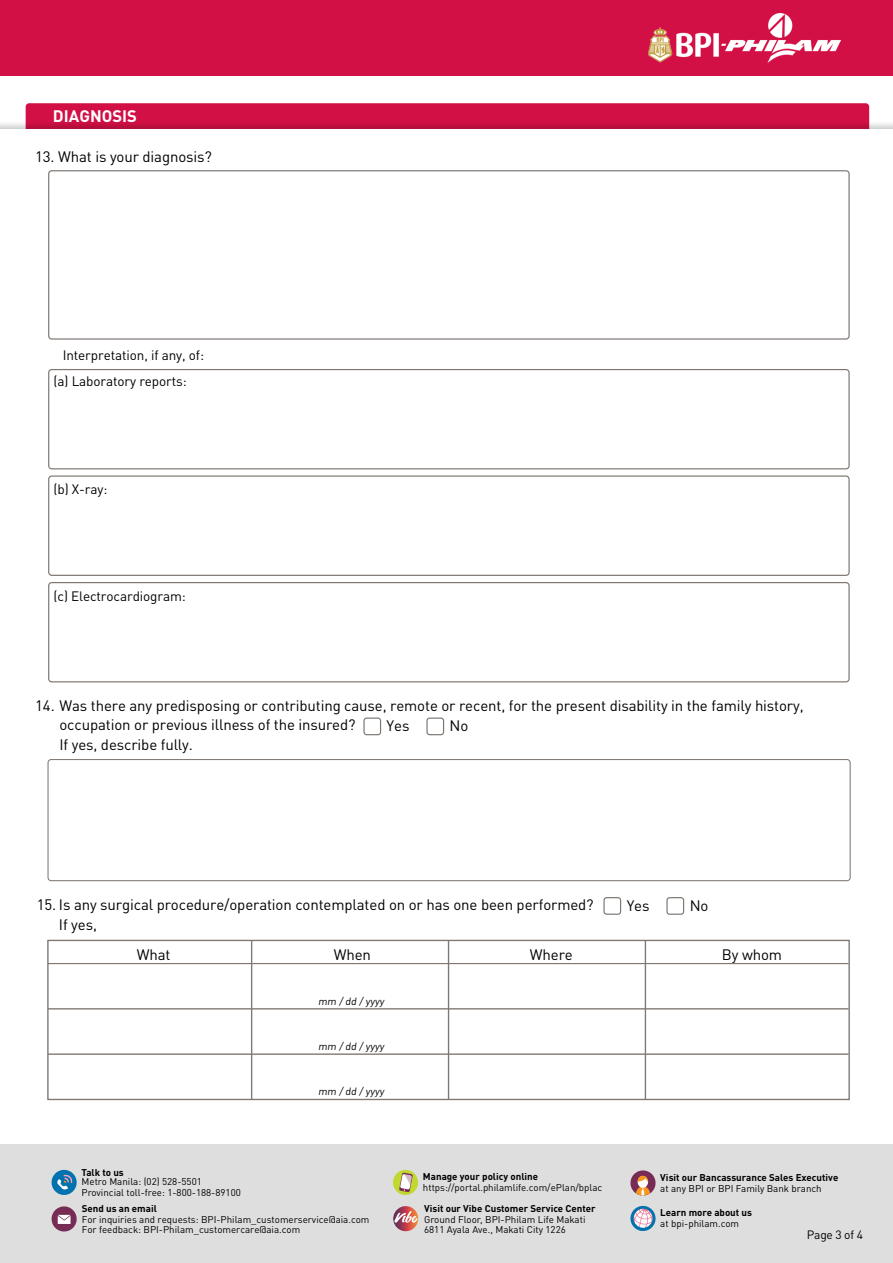
<style>
.page{position:relative;width:893px;height:1263px;background:#fff}
.page>*{position:absolute;margin:0;border:0;box-sizing:border-box;transform-origin:0 0}
.t1{font:700 16.5px "DINOT";color:#fff}
.t2{font:15px/19.5px "DINOT";letter-spacing:-.01em;color:#000}
.t3{font:13.5px/26.7px "DINOT";letter-spacing:-.01em;color:#000}
.t4{font:12px "DINOT";letter-spacing:-.02em;color:#000}
.t5{font:10.35px "DINOT";color:#000}
.t6{font:9.75px/10.2px "DINOT";color:#000}
.t7{font:700 9.75px "DINOT";color:#000}
</style>
<div class="page">
<div style="left:0;top:1144px;width:893px;height:119px;background:#dedede"></div>
<div style="left:0;top:0;width:893px;height:76px;background:#d31045"></div>
<img style="left:648px;top:14px;width:192px;height:48px">
<svg style="left:630px;top:1170px;width:26px;height:25px"></svg>
<svg style="left:51px;top:1169px;width:26px;height:26px"></svg>
<svg style="left:51px;top:1206px;width:26px;height:26px"></svg>
<svg style="left:393px;top:1169px;width:26px;height:26px"></svg>
<svg style="left:630px;top:1205px;width:26px;height:26px"></svg>
<img style="left:633px;top:1208px;width:20px;height:20px;border-radius:10px">
<img style="left:393px;top:1206px;width:26px;height:25px">
<div style="left:48px;top:369px;width:802px;height:100px;border:1px solid #7e7772;border-radius:3px"></div>
<div style="left:48px;top:475px;width:802px;height:101px;border:1px solid #7e7772;border-radius:3px"></div>
<div style="left:48px;top:582px;width:802px;height:100px;border:1px solid #7e7772;border-radius:3px"></div>
<div style="left:48px;top:759px;width:803px;height:122px;border:1px solid #7e7772;border-radius:3px"></div>
<div style="left:26px;top:103px;width:843px;height:17px;background:#d31045"></div>
<svg style="left:0;top:120px;width:893px;height:9px;background:#c41a49"></svg>
<div style="left:47px;top:940px;width:803px;height:160px;border:1px solid #7e7772"></div>
<hr style="left:48px;top:963px;width:801px;height:1px;background:#7e7772">
<hr style="left:48px;top:1008px;width:801px;height:1px;background:#7e7772">
<hr style="left:48px;top:1053px;width:801px;height:2px;background:#7e7772">
<hr style="left:251px;top:941px;width:1px;height:158px;background:#7e7772">
<hr style="left:448px;top:941px;width:1px;height:158px;background:#7e7772">
<hr style="left:645px;top:941px;width:1px;height:158px;background:#7e7772">
<div style="left:363px;top:717px;width:18px;height:18px;border:1px solid #7e7772;border-radius:3px"></div>
<div style="left:426px;top:717px;width:18px;height:18px;border:1px solid #7e7772;border-radius:3px"></div>
<div style="left:603px;top:897px;width:18px;height:18px;border:1px solid #7e7772;border-radius:3px"></div>
<div style="left:666px;top:897px;width:18px;height:18px;border:1px solid #7e7772;border-radius:3px"></div>
<div style="left:48px;top:170px;width:802px;height:170px;border:1px solid #7e7772;border-radius:3px"></div>
<h1 class="t1" style="left:53px;top:106px;width:86px">DIAGNOSIS</h1>
<h2 class="t2" style="left:35px;top:147px;width:178px">13. What is your diagnosis?</h2>
<h3 class="t3" style="left:54px;top:341px;width:152px;text-indent:9px">Interpretation, if any, of: (a) Laboratory reports:</h3>
<h3 class="t3" style="left:54px;top:476px;width:55px">(b) X-ray:</h3>
<h3 class="t3" style="left:54px;top:583px;width:134px">(c) Electrocardiogram:</h3>
<h2 class="t2" style="left:59px;top:695px;width:746px;text-indent:-24px">14. Was there any predisposing or contributing cause, remote or recent, for the present disability in the family history, occupation or previous illness of the insured?<br>If yes, describe fully.</h2>
<h2 class="t2" style="left:387px;top:716px;width:24px">Yes</h2>
<h2 class="t2" style="left:450px;top:716px;width:20px">No</h2>
<h2 class="t2" style="left:59px;top:895px;width:536px;text-indent:-22px">15. Is any surgical procedure/operation contemplated on or has one been performed?<br>If yes,</h2>
<h2 class="t2" style="left:627px;top:895px;width:24px">Yes</h2>
<h2 class="t2" style="left:690px;top:895px;width:20px">No</h2>
<h2 class="t2" style="left:137px;top:944px;width:35px">What</h2>
<h2 class="t2" style="left:334px;top:944px;width:39px">When</h2>
<h2 class="t2" style="left:530px;top:944px;width:44px">Where</h2>
<h2 class="t2" style="left:722px;top:944px;width:62px">By whom</h2>
<p class="t5" style="left:318px;top:994px;width:69px">mm / dd / yyyy</p>
<p class="t5" style="left:318px;top:1039px;width:69px">mm / dd / yyyy</p>
<p class="t5" style="left:318px;top:1084px;width:69px">mm / dd / yyyy</p>
<p class="t7" style="left:82px;top:1166px;width:44px">Talk to us</p>
<p class="t6" style="left:82px;top:1176px;width:122px">Metro Manila: (02) 528-5501</p>
<p class="t6" style="left:82px;top:1187px;width:161px">Provincial toll-free: 1-800-188-89100</p>
<p class="t7" style="left:423px;top:1170px;width:117px">Manage your policy online</p>
<p class="t6" style="left:423px;top:1182px;width:181px">https://portal.philamlife.com/ePlan/bplac</p>
<p class="t7" style="left:660px;top:1171px;width:180px">Visit our Bancassurance Sales Executive</p>
<p class="t6" style="left:660px;top:1183px;width:163px">at any BPI or BPI Family Bank branch</p>
<p class="t7" style="left:82px;top:1202px;width:77px">Send us an email</p>
<p class="t6" style="left:82px;top:1213px;width:289px">For inquiries and requests: BPI-Philam_customerservice@aia.com<br>For feedback: BPI-Philam_customercare@aia.com</p>
<p class="t7" style="left:424px;top:1202px;width:173px">Visit our Vibe Customer Service Center</p>
<p class="t6" style="left:424px;top:1214px;width:163px">Ground Floor, BPI-Philam Life Makati<br>6811 Ayala Ave., Makati City 1226</p>
<p class="t7" style="left:660px;top:1206px;width:93px">Learn more about us</p>
<p class="t6" style="left:660px;top:1218px;width:80px">at bpi-philam.com</p>
<p class="t4" style="left:807px;top:1227px;width:58px">Page 3 of 4</p>
</div>
